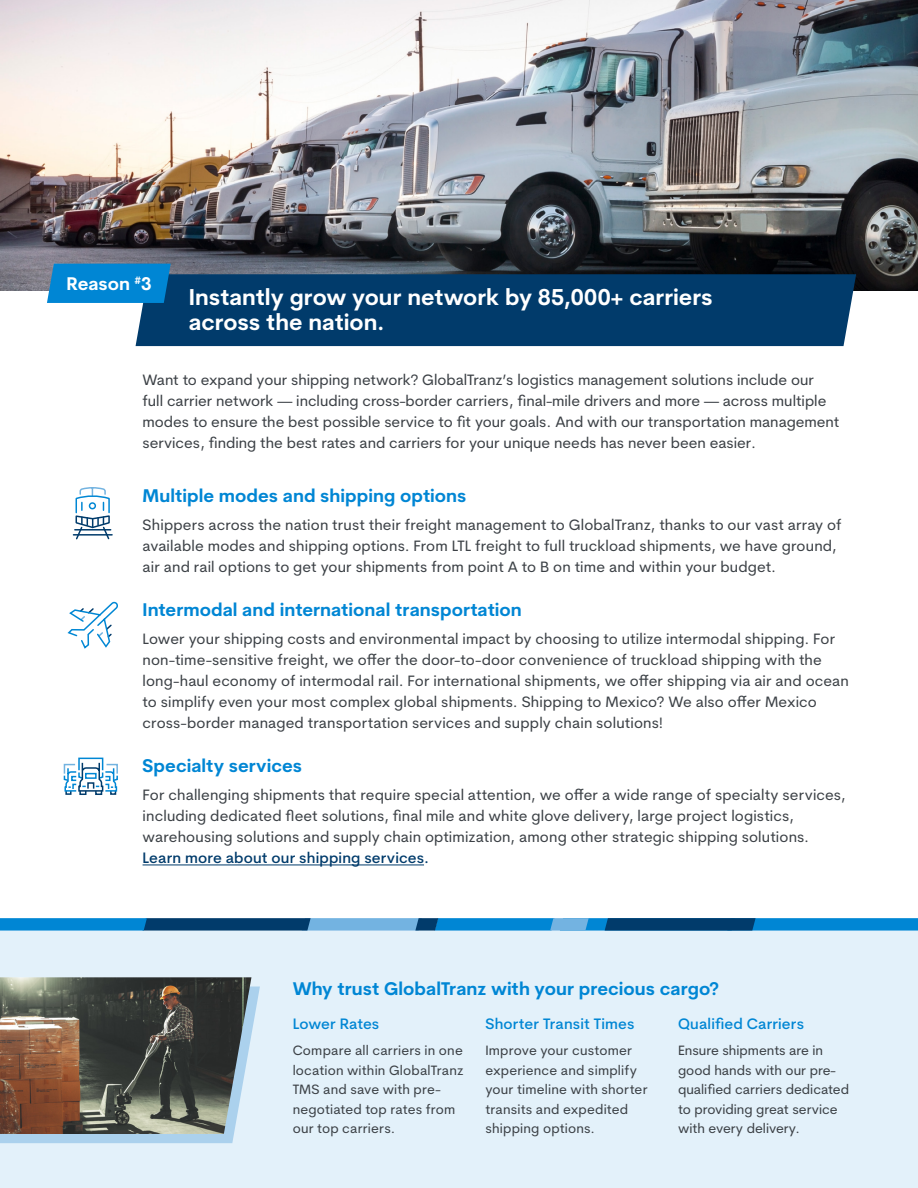
<style>
.page{position:relative;width:918px;height:1188px;background:#fff}
.page>*{position:absolute;margin:0;border:0;box-sizing:border-box;transform-origin:0 0}
.t1{font:700 22.5px/25.5px "Cerebri Sans";color:#fff}
.t2{font:700 18px "Cerebri Sans";letter-spacing:.005em;color:#0086d4}
.t3{font:700 18px "Cerebri Sans";color:#fff}
.t4{font:15px/21px "Cerebri Sans";letter-spacing:.01em;color:#3c4146}
.t5{font:500 15px "Cerebri Sans";letter-spacing:.01em;color:#0086d4}
.t6{font:500 15px "Cerebri Sans";letter-spacing:.01em;color:#013b6b}
.t7{font:13.5px/19.5px "Cerebri Sans";letter-spacing:.01em;color:#3c4146}
</style>
<div class="page">
<div style="left:0;top:918px;width:918px;height:270px;background:#e3f1fa"></div>
<svg style="left:0;top:987px;width:260px;height:156px"></svg>
<img style="left:0;top:0;width:918px;height:291px">
<img style="left:0;top:977px;width:251px;height:157px">
<div style="left:136px;top:274px;width:720px;height:72px;background:#013b6b"></div>
<svg style="left:47px;top:264px;width:124px;height:39px;background:#0484cf"></svg>
<hr style="left:143px;top:864px;width:281px;height:1px;background:#013b6b">
<hr style="left:73px;top:534px;width:39px;height:2px;background:#003b6b">
<svg style="left:75px;top:487px;width:36px;height:53px"></svg>
<svg style="left:67px;top:602px;width:51px;height:47px"></svg>
<svg style="left:63px;top:757px;width:55px;height:38px"></svg>
<svg style="left:0;top:918px;width:918px;height:13px;background:#1a77b3"></svg>
<p class="t3" style="left:67px;top:272px;width:87px">Reason <sup>#</sup>3</p>
<h1 class="t1" style="left:189px;top:284px;width:526px">Instantly grow your network by 85,000+ carriers across the nation.</h1>
<p class="t4" style="left:143px;top:369px;width:698px">Want to expand your shipping network? GlobalTranz’s logistics management solutions include our<br>full carrier network — including cross-border carriers, final-mile drivers and more — across multiple modes to ensure the best possible service to fit your goals. And with our transportation management services, finding the best rates and carriers for your unique needs has never been easier.</p>
<p class="t2" style="left:143px;top:485px;width:325px">Multiple modes and shipping options</p>
<p class="t4" style="left:143px;top:514px;width:701px">Shippers across the nation trust their freight management to GlobalTranz, thanks to our vast array of available modes and shipping options. From LTL freight to full truckload shipments, we have ground, air and rail options to get your shipments from point A to B on time and within your budget.</p>
<p class="t2" style="left:143px;top:599px;width:381px">Intermodal and international transportation</p>
<p class="t4" style="left:143px;top:628px;width:708px">Lower your shipping costs and environmental impact by choosing to utilize intermodal shipping. For non-time-sensitive freight, we offer the door-to-door convenience of truckload shipping with the long-haul economy of intermodal rail. For international shipments, we offer shipping via air and ocean to simplify even your most complex global shipments. Shipping to Mexico? We also offer Mexico cross-border managed transportation services and supply chain solutions!</p>
<p class="t2" style="left:143px;top:755px;width:161px">Specialty services</p>
<p class="t4" style="left:143px;top:784px;width:705px">For challenging shipments that require special attention, we offer a wide range of specialty services, including dedicated fleet solutions, final mile and white glove delivery, large project logistics, warehousing solutions and supply chain optimization, among other strategic shipping solutions.</p>
<p class="t6" style="left:143px;top:849px;width:288px">Learn more about our shipping services.</p>
<p class="t2" style="left:293px;top:978px;width:428px">Why trust GlobalTranz with your precious cargo?</p>
<p class="t5" style="left:293px;top:1015px;width:88px">Lower Rates</p>
<p class="t7" style="left:293px;top:1041px;width:172px">Compare all carriers in one location within GlobalTranz<br>TMS and save with pre&shy;negotiated top rates from our top carriers.</p>
<p class="t5" style="left:485px;top:1015px;width:151px">Shorter Transit Times</p>
<p class="t7" style="left:485px;top:1041px;width:164px">Improve your customer experience and simplify your timeline with shorter transits and expedited shipping options.</p>
<p class="t5" style="left:678px;top:1015px;width:128px">Qualified Carriers</p>
<p class="t7" style="left:678px;top:1041px;width:172px">Ensure shipments are in good hands with our pre&shy;qualified carriers dedicated to providing great service with every delivery.</p>
</div>
